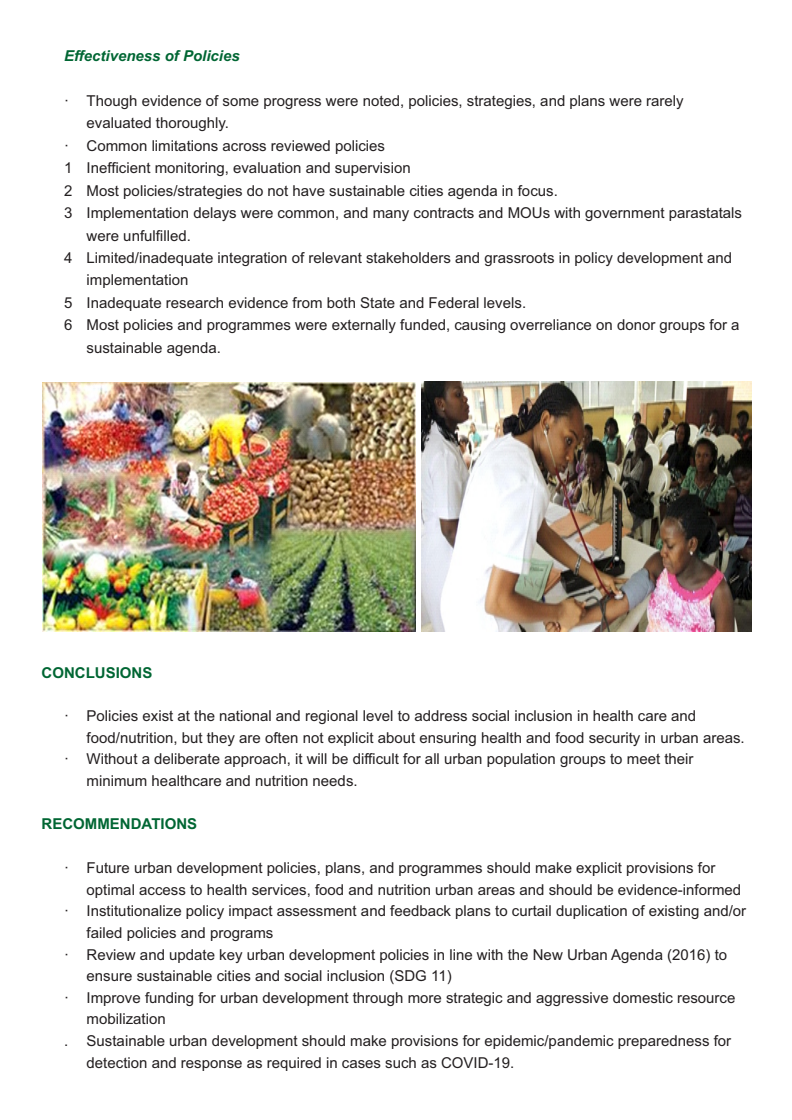
<style>
.page{position:relative;width:792px;height:1120px;background:#fff}
.page>*{position:absolute;margin:0;border:0;box-sizing:border-box;transform-origin:0 0}
.t1{font:15px "Arial";color:#231f20}
.t2{font:700 15px "Arial";color:#063}
.t3{font:italic 700 15px "Arial";color:#063}
</style>
<div class="page">
<img style="left:42px;top:383px;width:373px;height:248px">
<img style="left:421px;top:382px;width:330px;height:249px">
<p class="t3" style="left:64px;top:50px;width:177px">Effectiveness of Policies</p>
<p class="t1" style="left:64px;top:95px;width:621px">· Though evidence of some progress were noted, policies, strategies, and plans were rarely</p>
<p class="t1" style="left:87px;top:117px;width:144px">evaluated thoroughly.</p>
<p class="t1" style="left:64px;top:140px;width:322px">· Common limitations across reviewed policies</p>
<p class="t1" style="left:64px;top:162px;width:348px">1 Inefficient monitoring, evaluation and supervision</p>
<p class="t1" style="left:64px;top:185px;width:495px">2 Most policies/strategies do not have sustainable cities agenda in focus.</p>
<p class="t1" style="left:64px;top:207px;width:679px">3 Implementation delays were common, and many contracts and MOUs with government parastatals</p>
<p class="t1" style="left:87px;top:230px;width:106px">were unfulfilled.</p>
<p class="t1" style="left:64px;top:252px;width:669px">4 Limited/inadequate integration of relevant stakeholders and grassroots in policy development and</p>
<p class="t1" style="left:87px;top:274px;width:103px">implementation</p>
<p class="t1" style="left:64px;top:297px;width:463px">5 Inadequate research evidence from both State and Federal levels.</p>
<p class="t1" style="left:64px;top:319px;width:677px">6 Most policies and programmes were externally funded, causing overreliance on donor groups for a</p>
<p class="t1" style="left:87px;top:342px;width:136px">sustainable agenda.</p>
<p class="t2" style="left:42px;top:667px;width:112px">CONCLUSIONS</p>
<p class="t1" style="left:64px;top:710px;width:633px">· Policies exist at the national and regional level to address social inclusion in health care and</p>
<p class="t1" style="left:87px;top:732px;width:659px">food/nutrition, but they are often not explicit about ensuring health and food security in urban areas.</p>
<p class="t1" style="left:64px;top:753px;width:631px">· Without a deliberate approach, it will be difficult for all urban population groups to meet their</p>
<p class="t1" style="left:87px;top:775px;width:272px">minimum healthcare and nutrition needs.</p>
<p class="t2" style="left:42px;top:818px;width:157px">RECOMMENDATIONS</p>
<p class="t1" style="left:64px;top:862px;width:653px">· Future urban development policies, plans, and programmes should make explicit provisions for</p>
<p class="t1" style="left:87px;top:883px;width:656px">optimal access to health services, food and nutrition urban areas and should be evidence-informed</p>
<p class="t1" style="left:64px;top:905px;width:683px">· Institutionalize policy impact assessment and feedback plans to curtail duplication of existing and/or</p>
<p class="t1" style="left:87px;top:927px;width:188px">failed policies and programs</p>
<p class="t1" style="left:64px;top:948px;width:664px">· Review and update key urban development policies in line with the New Urban Agenda (2016) to</p>
<p class="t1" style="left:87px;top:970px;width:366px">ensure sustainable cities and social inclusion (SDG 11)</p>
<p class="t1" style="left:64px;top:992px;width:673px">· Improve funding for urban development through more strategic and aggressive domestic resource</p>
<p class="t1" style="left:87px;top:1013px;width:81px">mobilization</p>
<p class="t1" style="left:64px;top:1035px;width:668px">. Sustainable urban development should make provisions for epidemic/pandemic preparedness for</p>
<p class="t1" style="left:87px;top:1057px;width:429px">detection and response as required in cases such as COVID-19.</p>
</div>
